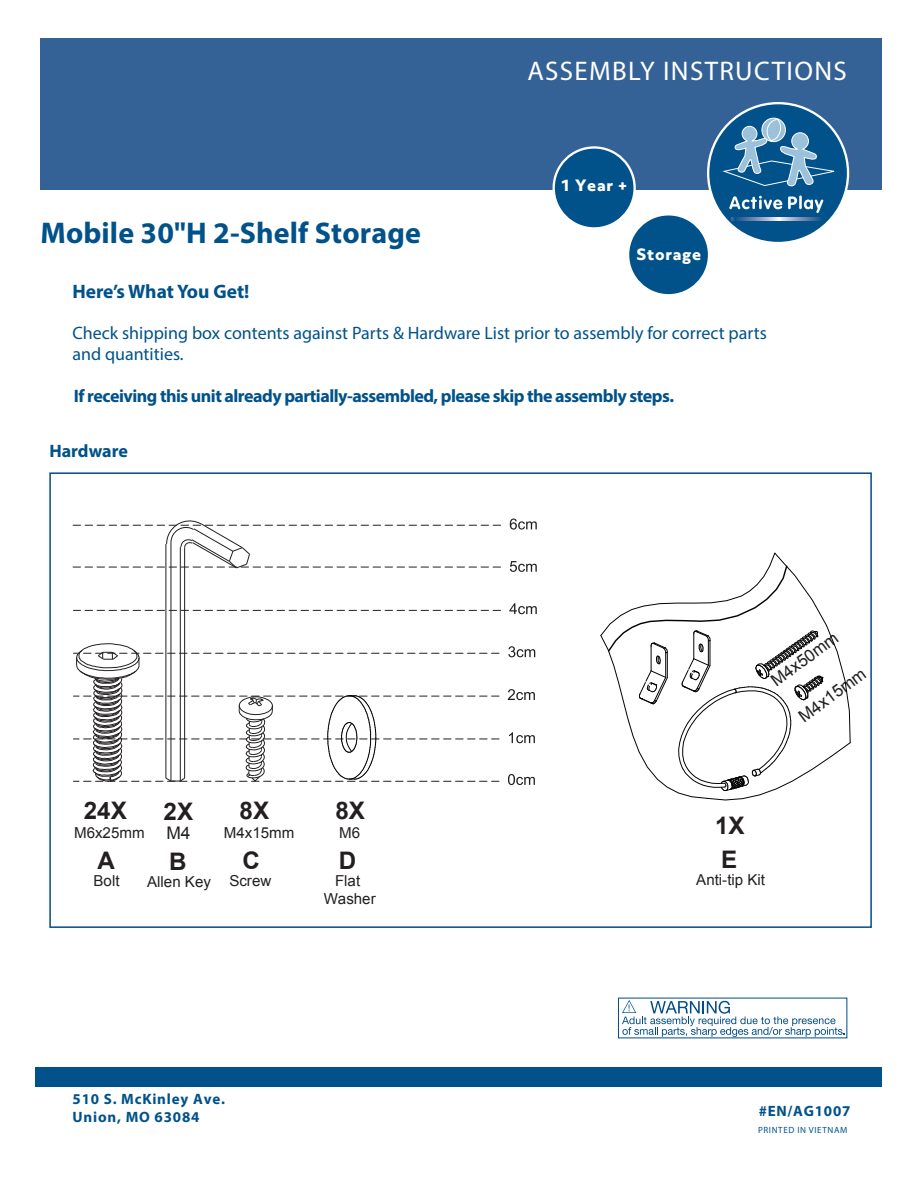
<style>
.page{position:relative;width:918px;height:1188px;background:#fff}
.page>*{position:absolute;margin:0;border:0;box-sizing:border-box;transform-origin:0 0}
.t1{font:700 30px "Myriad Pro";letter-spacing:.005em;color:#01528a}
.t2{font:27px "Myriad Pro";letter-spacing:.05em;color:#fff}
.t3{font:700 24.15px "Arial";color:#231f20}
.t4{font:700 19.5px "Myriad Pro";color:#01528a}
.t5{font:18px/21px "Myriad Pro";color:#01528a}
.t6{font:700 18px "Myriad Pro";letter-spacing:-.03em;color:#01528a}
.t7{font:700 18px "Myriad Pro";color:#01528a}
.t8{font:17.4px "Arial";color:#231f20}
.t9{font:16.95px "Arial";color:#231f20}
.t10{font:15.15px/18.1px "Arial";color:#231f20;text-align:center}
.t11{font:700 15px/18px "Myriad Pro";letter-spacing:.055em;color:#01528a}
.t12{font:800 15px "Objektiv Mk 3";letter-spacing:.05em;color:#fff}
.t13{font:9px "Myriad Pro";letter-spacing:.07em;color:#01528a}
</style>
<div class="page">
<div style="left:40px;top:39px;width:842px;height:151px;background:#356296"></div>
<div style="left:36px;top:1067px;width:846px;height:19px;background:#01528a"></div>
<svg style="left:622px;top:1000px;width:223px;height:36px"></svg>
<div style="left:708px;top:103px;width:140px;height:140px;background:#01528a;border-radius:50%"></div>
<svg style="left:729px;top:196px;width:53px;height:13px"></svg>
<svg style="left:788px;top:197px;width:9px;height:12px"></svg>
<hr style="left:799px;top:195px;width:3px;height:14px;background:#fff">
<svg style="left:804px;top:199px;width:19px;height:14px"></svg>
<svg style="left:732px;top:217px;width:89px;height:4px"></svg>
<svg style="left:722px;top:117px;width:115px;height:70px"></svg>
<svg style="left:509px;top:603px;width:28px;height:11px"></svg>
<svg style="left:510px;top:561px;width:27px;height:11px"></svg>
<svg style="left:510px;top:519px;width:27px;height:11px"></svg>
<svg style="left:508px;top:646px;width:27px;height:11px"></svg>
<svg style="left:508px;top:689px;width:27px;height:11px"></svg>
<svg style="left:509px;top:732px;width:26px;height:11px"></svg>
<svg style="left:508px;top:774px;width:27px;height:11px"></svg>
<div style="left:49px;top:472px;width:823px;height:456px;border:2px solid #004b88"></div>
<svg style="left:73px;top:610px;width:428px;height:1px"></svg>
<hr style="left:166px;top:544px;width:1px;height:234px;background:#231f20">
<hr style="left:171px;top:543px;width:1px;height:238px;background:#231f20">
<hr style="left:180px;top:547px;width:1px;height:234px;background:#231f20">
<hr style="left:184px;top:548px;width:1px;height:230px;background:#231f20">
<svg style="left:72px;top:520px;width:429px;height:49px"></svg>
<svg style="left:600px;top:552px;width:251px;height:249px"></svg>
<svg style="left:73px;top:643px;width:426px;height:139px"></svg>
<div style="left:628px;top:214px;width:81px;height:81px;background:#01528a;border-radius:50%"></div>
<div style="left:627px;top:213px;width:83px;height:83px;border:2px solid #fff;border-radius:50%"></div>
<div style="left:554px;top:147px;width:81px;height:81px;background:#01528a;border-radius:50%"></div>
<div style="left:553px;top:146px;width:83px;height:84px;border:2px solid #fff;border-radius:50%"></div>
<h2 class="t2" style="left:527px;top:54px;width:321px">ASSEMBLY INSTRUCTIONS</h2>
<h1 class="t1" style="left:40px;top:213px;width:382px">Mobile 30"H 2-Shelf Storage</h1>
<p class="t4" style="left:72px;top:279px;width:179px">Here’s What You Get!</p>
<p class="t12" style="left:561px;top:175px;width:68px">1 Year +</p>
<p class="t12" style="left:636px;top:243px;width:66px">Storage</p>
<p class="t5" style="left:72px;top:322px;width:696px">Check shipping box contents against Parts &amp; Hardware List prior to assembly for correct parts and quantities.</p>
<p class="t6" style="left:74px;top:385px;width:602px">If receiving this unit already partially-assembled, please skip the assembly steps.</p>
<p class="t7" style="left:49px;top:440px;width:80px">Hardware</p>
<p class="t9" style="left:766px;top:673px;width:80px;rotate:-36deg">M4x50mm</p>
<p class="t9" style="left:794px;top:709px;width:80px;rotate:-36deg">M4x15mm</p>
<h3 class="t3" style="left:84px;top:795px;width:45px">24X</h3>
<p class="t10" style="left:74px;top:823px;width:72px">M6x25mm</p>
<h3 class="t3" style="left:240px;top:795px;width:31px">8X</h3>
<h3 class="t3" style="left:164px;top:795px;width:31px">2X</h3>
<p class="t8" style="left:166px;top:822px;width:26px">M4</p>
<p class="t10" style="left:224px;top:823px;width:72px">M4x15mm</p>
<p class="t10" style="left:147px;top:873px;width:65px">Allen Key</p>
<h3 class="t3" style="left:242px;top:844px;width:19px">C</h3>
<h3 class="t3" style="left:98px;top:844px;width:19px">A</h3>
<h3 class="t3" style="left:169px;top:846px;width:19px">B</h3>
<p class="t10" style="left:229px;top:872px;width:43px">Screw</p>
<p class="t10" style="left:94px;top:872px;width:28px">Bolt</p>
<h3 class="t3" style="left:335px;top:795px;width:31px">8X</h3>
<p class="t10" style="left:339px;top:823px;width:22px">M6</p>
<h3 class="t3" style="left:339px;top:844px;width:19px">D</h3>
<p class="t10" style="left:324px;top:872px;width:54px">Flat<br>Washer</p>
<h3 class="t3" style="left:715px;top:810px;width:31px">1X</h3>
<h3 class="t3" style="left:721px;top:844px;width:18px">E</h3>
<p class="t10" style="left:696px;top:871px;width:70px">Anti-tip Kit</p>
<p class="t11" style="left:73px;top:1089px;width:154px">510 S. McKinley Ave.<br>Union, MO 63084</p>
<p class="t11" style="left:759px;top:1101px;width:93px">#EN/AG1007</p>
<p class="t13" style="left:758px;top:1125px;width:91px">PRINTED IN VIETNAM</p>
</div>
